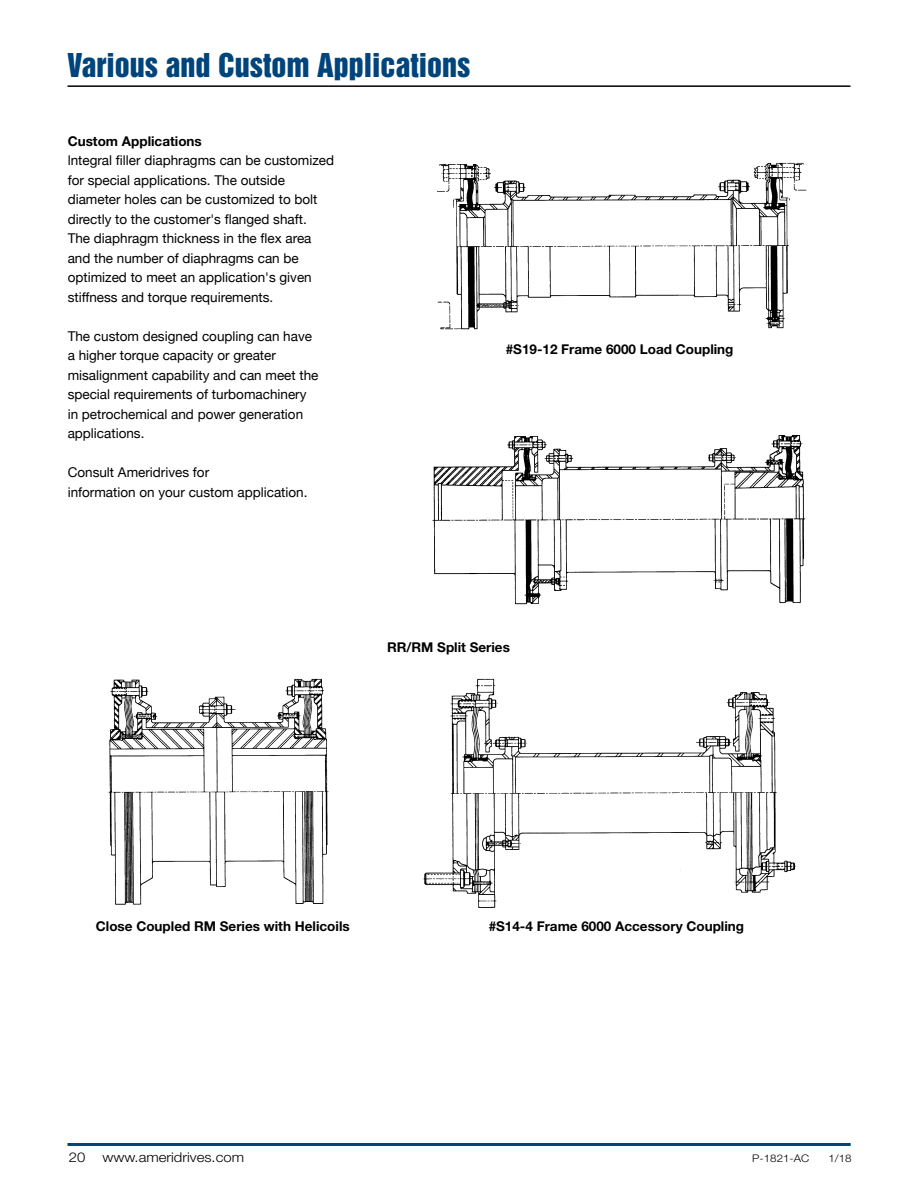
<style>
.page{position:relative;width:918px;height:1188px;background:#fff}
.page>*{position:absolute;margin:0;border:0;box-sizing:border-box;transform-origin:0 0}
.t1{font:30px "Helvetica Inserat LT Std";color:#00447c}
.t2{font:13.5px "Helvetica Neue";color:#000}
.t3{font:700 13.5px "Helvetica Neue LT Std";color:#000}
.t4{font:300 13.5px "Helvetica Neue LT Std";color:#000;scale:1.1 1}
.t5{font:300 10.5px "Helvetica Neue LT Std";color:#000;scale:1.1 1}
</style>
<div class="page">
<hr style="left:68px;top:1143px;width:783px;height:3px;background:#00447c">
<img style="left:108px;top:162px;width:699px;height:746px">
<div style="left:34px;top:147px;width:286px;height:394px;background:#fff"></div>
<hr style="left:68px;top:85px;width:782px;height:2px;background:#000">
<p class="t1" style="left:68px;top:47px;width:405px">Various and Custom Applications</p>
<p class="t3" style="left:68px;top:133px;width:136px">Custom Applications</p>
<p class="t2" style="left:68px;top:153px;width:268px">lntegral filler diaphragms can be customized</p>
<p class="t2" style="left:68px;top:172px;width:219px">for special applications. The outside</p>
<p class="t2" style="left:68px;top:192px;width:251px">diameter holes can be customized to bolt</p>
<p class="t2" style="left:68px;top:211px;width:241px">directly to the customer's flanged shaft.</p>
<p class="t2" style="left:68px;top:231px;width:245px">The diaphragm thickness in the flex area</p>
<p class="t2" style="left:68px;top:250px;width:233px">and the number of diaphragms can be</p>
<p class="t2" style="left:68px;top:270px;width:246px">optimized to meet an application's given</p>
<p class="t2" style="left:68px;top:289px;width:207px">stiffness and torque requirements.</p>
<p class="t2" style="left:68px;top:328px;width:246px">The custom designed coupling can have</p>
<p class="t2" style="left:68px;top:348px;width:210px">a higher torque capacity or greater</p>
<p class="t2" style="left:68px;top:367px;width:252px">misalignment capability and can meet the</p>
<p class="t2" style="left:68px;top:387px;width:240px">special requirements of turbomachinery</p>
<p class="t2" style="left:68px;top:406px;width:237px">in petrochemical and power generation</p>
<p class="t2" style="left:68px;top:426px;width:78px">applications.</p>
<p class="t2" style="left:68px;top:465px;width:143px">Consult Ameridrives for</p>
<p class="t2" style="left:68px;top:484px;width:241px">information on your custom application.</p>
<p class="t3" style="left:506px;top:341px;width:229px">#S19-12 Frame 6000 Load Coupling</p>
<p class="t3" style="left:387px;top:638px;width:124px">RR/RM Split Series</p>
<p class="t3" style="left:96px;top:918px;width:255px">Close Coupled RM Series with Helicoils</p>
<p class="t3" style="left:489px;top:918px;width:257px">#S14-4 Frame 6000 Accessory Coupling</p>
<p class="t4" style="left:69px;top:1149px;width:17px">20</p>
<p class="t4" style="left:102px;top:1149px;width:130px">www.ameridrives.com</p>
<p class="t5" style="left:732px;top:1152px;width:72px"><sup>.....</sup>P-1821-AC</p>
<p class="t5" style="left:829px;top:1152px;width:23px">1/18</p>
</div>
